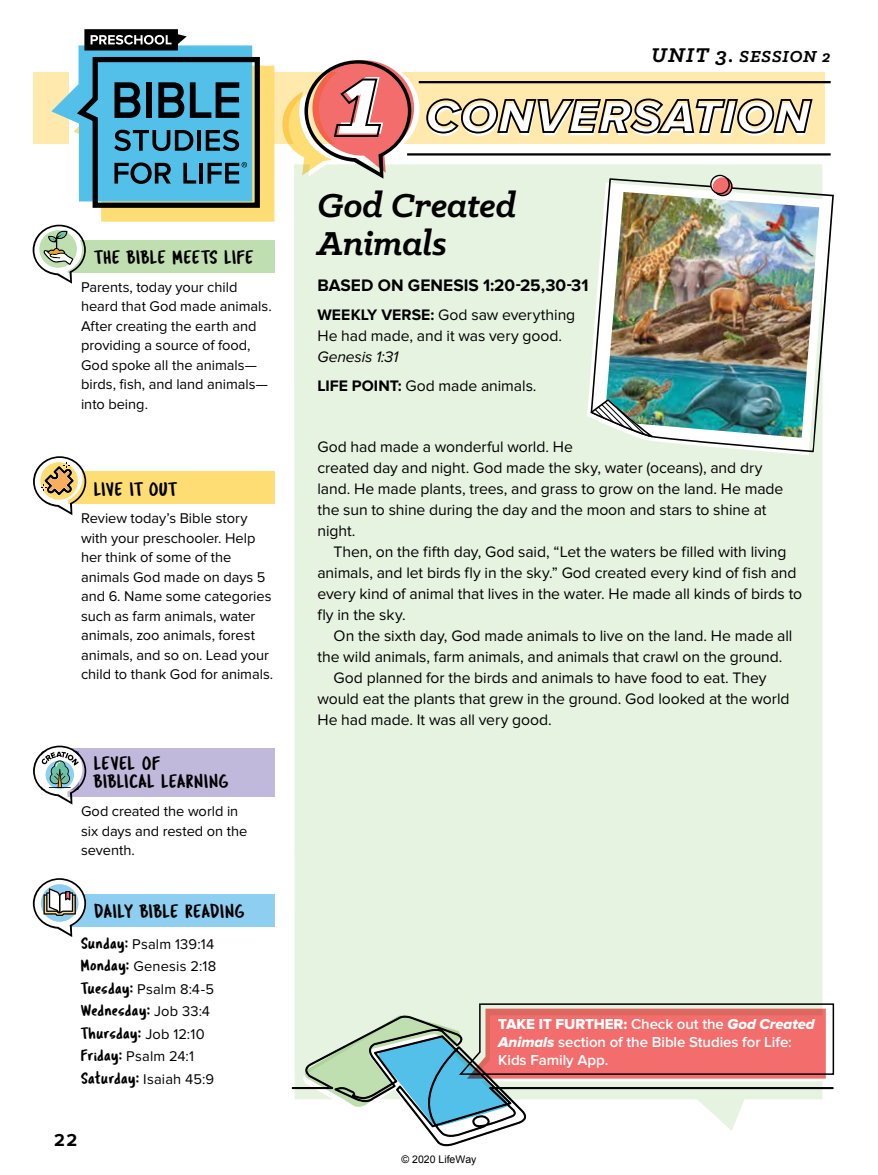
<style>
.page{position:relative;width:878px;height:1175px;background:#fff}
.page>*{position:absolute;margin:0;border:0;box-sizing:border-box;transform-origin:0 0}
.t1{font:italic 700 37.5px/37.5px "Klinic Slab";letter-spacing:-.01em;color:#000}
.t2{font:19.5px/18.8px "Tragic Marker";letter-spacing:.03em;color:#000}
.t3{font:19.5px "Tragic Marker";letter-spacing:.01em;color:#000}
.t4{font:italic 700 18px "Klinic Slab";letter-spacing:.05em;color:#000}
.t5{font:700 18px "Proxima Nova";color:#000}
.t6{font:700 17.25px "Proxima Nova";letter-spacing:.005em;color:#000}
.t7{font:16.5px/22.5px "Tragic Marker";letter-spacing:.02em;color:#000}
.t8{font:15.75px/21px "Proxima Nova";letter-spacing:-.005em;color:#000}
.t9{font:600 15px/18px "Proxima Nova";letter-spacing:-.005em;color:#fff}
.t10{font:15px "Proxima Nova Extrabld";letter-spacing:-.005em;color:#fff}
.t11{font:14.7px/19.5px "Proxima Nova";color:#000}
.t12{font:10.5px "Arial";color:#000}
.s1{font-size:22.5px}
.s2{font-family:"Tragic Marker";font-size:16.5px}
.s3{font-family:"Proxima Nova";font-size:14.7px}
.s4{font-weight:700}
.s5{font-style:italic}
.s6{font-family:"Proxima Nova";font-weight:600}
.s7{font-family:"Proxima Nova Extrabld It"}
.s8{font-family:"Proxima Nova Extrabld It";font-weight:400}
</style>
<div class="page">
<div style="left:294px;top:164px;width:528px;height:851px;background:#e7f3e1"></div>
<div style="left:59px;top:748px;width:215px;height:48px;background:#c0b9dc"></div>
<div style="left:258px;top:73px;width:566px;height:71px;background:#ffe9ad"></div>
<svg style="left:282px;top:60px;width:132px;height:119px"></svg>
<hr style="left:419px;top:81px;width:411px;height:2px;background:#000">
<hr style="left:407px;top:153px;width:423px;height:2px;background:#000">
<svg style="left:303px;top:1002px;width:531px;height:87px;background:#ceb1a4"></svg>
<svg style="left:292px;top:1015px;width:541px;height:131px"></svg>
<svg style="left:426px;top:98px;width:387px;height:38px"></svg>
<svg style="left:587px;top:183px;width:236px;height:272px;background:#e8f3e3"></svg>
<svg style="left:590px;top:178px;width:244px;height:274px"></svg>
<img style="left:606px;top:192px;width:213px;height:246px">
<div style="left:59px;top:894px;width:215px;height:33px;background:#8dcef1"></div>
<div style="left:59px;top:471px;width:215px;height:33px;background:#fedd75"></div>
<svg style="left:32px;top:29px;width:242px;height:254px"></svg>
<svg style="left:33px;top:456px;width:53px;height:59px"></svg>
<svg style="left:33px;top:878px;width:53px;height:59px"></svg>
<svg style="left:33px;top:745px;width:53px;height:59px"></svg>
<img style="left:590px;top:399px;width:63px;height:38px">
<svg style="left:710px;top:175px;width:22px;height:21px"></svg>
<svg style="left:712px;top:177px;width:20px;height:19px"></svg>
<p class="t4" style="left:651px;top:45px;width:181px"><span class="s1">UNIT 3.</span> SESSION 2</p>
<p class="t2" style="left:95px;top:247px;width:161px">THE BIBLE MEETS LIFE</p>
<p class="t11" style="left:81px;top:277px;width:192px">Parents, today your child heard that God made animals.<br>After creating the earth and providing a source of food,<br>God spoke all the animals— birds, fish, and land animals— into being.</p>
<p class="t3" style="left:95px;top:477px;width:84px">LIVE IT OUT</p>
<p class="t11" style="left:81px;top:509px;width:194px">Review today’s Bible story with your preschooler. Help her think of some of the animals God made on days 5 and 6. Name some categories such as farm animals, water animals, zoo animals, forest animals, and so on. Lead your child to thank God for animals.</p>
<p class="t2" style="left:95px;top:753px;width:136px">LEVEL OF<br>BIBLICAL LEARNING</p>
<p class="t11" style="left:81px;top:801px;width:168px">God created the world in six days and rested on the seventh.</p>
<p class="t2" style="left:95px;top:901px;width:152px">DAILY BIBLE READING</p>
<p class="t11" style="left:81px;top:932px;width:137px;line-height:22.5px"><span class="s2">Sunday:</span> Psalm 139:14<br><span class="s2">Monday:</span> Genesis 2:18<br><span class="s2">Tuesday:</span> Psalm 8:4-5</p>
<p class="t7" style="left:81px;top:998px;width:131px">Wednesday: <span class="s3">Job 33:4<br></span>Thursday: <span class="s3">Job 12:10</span></p>
<p class="t11" style="left:81px;top:1045px;width:135px;line-height:22.5px"><span class="s2">Friday:</span> Psalm 24:1<br><span class="s2">Saturday:</span> Isaiah 45:9</p>
<p class="t5" style="left:54px;top:1129px;width:25px">22</p>
<h1 class="t1" style="left:317px;top:186px;width:200px">God Created<br>Animals</h1>
<p class="t6" style="left:317px;top:275px;width:272px">BASED ON GENESIS 1:20-25,30-31</p>
<p class="t8" style="left:317px;top:305px;width:259px"><span class="s4">WEEKLY VERSE:</span> God saw everything<br>He had made, and it was very good.</p>
<p class="t8" style="left:317px;top:343px;width:221px;line-height:29.1px"><span class="s5">Genesis 1:31<br></span><span class="s4">LIFE POINT:</span> God made animals.</p>
<p class="t8" style="left:317px;top:437px;width:467px">God had made a wonderful world. He<br>created day and night. God made the sky, water (oceans), and dry land. He made plants, trees, and grass to grow on the land. He made the sun to shine during the day and the moon and stars to shine at night.</p>
<p class="t8" style="left:317px;top:542px;width:486px;text-indent:16px">Then, on the fifth day, God said, “Let the waters be filled with living animals, and let birds fly in the sky.” God created every kind of fish and every kind of animal that lives in the water. He made all kinds of birds to fly in the sky.</p>
<p class="t8" style="left:333px;top:626px;width:460px">On the sixth day, God made animals to live on the land. He made all</p>
<p class="t8" style="left:317px;top:647px;width:466px">the wild animals, farm animals, and animals that crawl on the ground.</p>
<p class="t8" style="left:333px;top:668px;width:434px">God planned for the birds and animals to have food to eat. They</p>
<p class="t8" style="left:317px;top:689px;width:473px">would eat the plants that grew in the ground. God looked at the world</p>
<p class="t8" style="left:317px;top:710px;width:236px">He had made. It was all very good.</p>
<p class="t10" style="left:498px;top:1014px;width:318px">TAKE IT FURTHER: <span class="s6">Check out the</span> <span class="s7">God Created</span></p>
<p class="t9" style="left:498px;top:1032px;width:295px"><span class="s8">Animals</span> section of the Bible Studies for Life:<br>Kids Family App.</p>
<p class="t12" style="left:401px;top:1152px;width:76px">© 2020 LifeWay</p>
</div>
